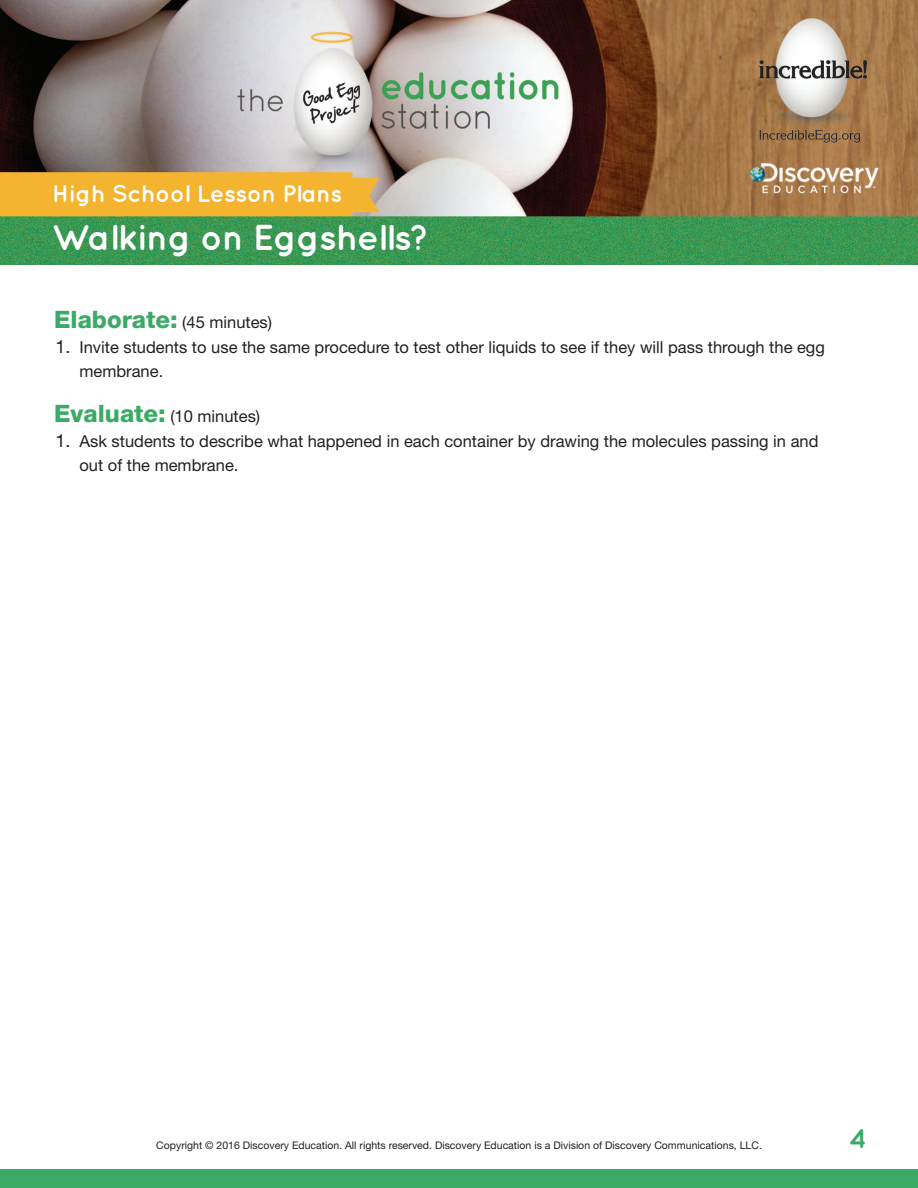
<style>
.page{position:relative;width:918px;height:1188px;background:#fff}
.page>*{position:absolute;margin:0;border:0;box-sizing:border-box;transform-origin:0 0}
.t1{font:700 36px "Quicksand";letter-spacing:-.025em;color:#fff}
.t2{font:700 27px "Quicksand";color:#39ab65}
.t3{font:700 24px "Quicksand";letter-spacing:-.015em;color:#fff}
.t4{font:16.5px/23.9px "Helvetica Neue";color:#231f20}
.t5{font:10.5px "Helvetica Neue";color:#231f20}
.s1{font-weight:800;font-size:24px;color:#39ab65}
.s2{font-size:18px}
</style>
<div class="page">
<img style="left:0;top:0;width:918px;height:265px">
<div style="left:0;top:1170px;width:918px;height:18px;background:#39ab65"></div>
<h3 class="t3" style="left:52px;top:186px;width:292px">High School Lesson Plans</h3>
<h1 class="t1" style="left:52px;top:225px;width:379px">Walking on Eggshells?</h1>
<p class="t4" style="left:54px;top:310px;width:219px"><span class="s1">Elaborate:</span> (45 minutes)</p>
<p class="t4" style="left:80px;top:335px;width:747px;text-indent:-24px"><span class="s2">1.</span> Invite students to use the same procedure to test other liquids to see if they will pass through the egg membrane.</p>
<p class="t4" style="left:54px;top:404px;width:207px"><span class="s1">Evaluate:</span> (10 minutes)</p>
<p class="t4" style="left:80px;top:429px;width:741px;text-indent:-24px"><span class="s2">1.</span> Ask students to describe what happened in each container by drawing the molecules passing in and out of the membrane.</p>
<p class="t5" style="left:156px;top:1139px;width:607px">Copyright © 2016 Discovery Education. All rights reserved. Discovery Education is a Division of Discovery Communications, LLC.</p>
<h2 class="t2" style="left:849px;top:1129px;width:19px">4</h2>
</div>
